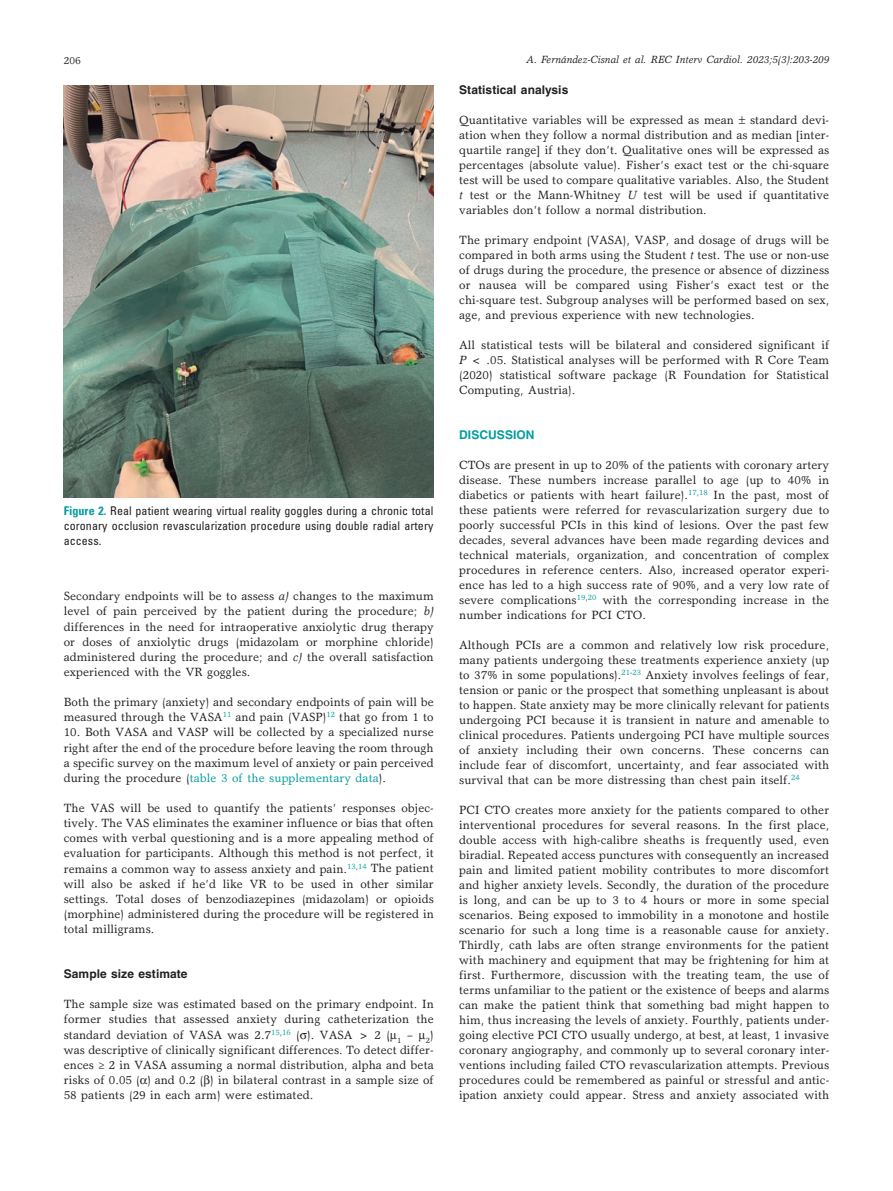
<style>
.page{position:relative;width:893px;height:1191px;background:#fff}
.page>*{position:absolute;margin:0;border:0;box-sizing:border-box;transform-origin:0 0}
.t1{font:12px/15px "Garth Graphic Std";letter-spacing:.005em;color:#231f20;text-align:justify}
.t2{font:condensed 12px/15px "Univers LT Std";letter-spacing:.005em;color:#231f20;text-align:justify}
.t3{font:700 12px "Helvetica LT Std";letter-spacing:.005em;color:#231f20}
.t4{font:700 12px "Helvetica LT Std";letter-spacing:.005em;color:#009d9d}
.t5{font:italic 10.5px "Garth Graphic Std";letter-spacing:.005em;color:#231f20}
.t6{font:10.5px "Garth Graphic Std";color:#231f20}
.s1{font-weight:700;color:#009d9d}
.s2{font-style:italic}
.s3{color:#009d9d}
</style>
<div class="page">
<img style="left:64px;top:85px;width:370px;height:412px">
<p class="t6" style="left:64px;top:54px;width:19px">206</p>
<p class="t5" style="left:526px;top:53px;width:304px">A. Fernández-Cisnal et al. REC Interv Cardiol. 2023;5(3):203-209</p>
<p class="t2" style="left:64px;top:503px;width:371px"><span class="s1">Figure 2.</span> Real patient wearing virtual reality goggles during a chronic total coronary occlusion revascularization procedure using double radial artery access.</p>
<p class="t1" style="left:64px;top:588px;width:371px">Secondary endpoints will be to assess <span class="s2">a)</span> changes to the maximum level of pain perceived by the patient during the procedure; <span class="s2">b) </span>differences in the need for intraoperative anxiolytic drug therapy or doses of anxiolytic drugs (midazolam or morphine chloride) administered during the procedure; and <span class="s2">c)</span> the overall satisfaction experienced with the VR goggles.</p>
<p class="t1" style="left:64px;top:694px;width:371px">Both the primary (anxiety) and secondary endpoints of pain will be measured through the VASA<sup>11</sup> and pain (VASP)<sup>12</sup> that go from 1 to</p>
<p class="t1" style="left:64px;top:724px;width:371px">10. Both VASA and VASP will be collected by a specialized nurse right after the end of the procedure before leaving the room through a specific survey on the maximum level of anxiety or pain perceived during the procedure (<span class="s3">table 3 of the supplementary data</span>).</p>
<p class="t1" style="left:64px;top:800px;width:372px">The VAS will be used to quantify the patients’ responses objec&shy;tively. The VAS eliminates the examiner influence or bias that often comes with verbal questioning and is a more appealing method of evaluation for participants. Although this method is not perfect, it remains a common way to assess anxiety and pain.<sup>13</sup><sup>,</sup><sup>14</sup> The patient will also be asked if he’d like VR to be used in other similar settings. Total doses of benzodiazepines (midazolam) or opioids (morphine) administered during the procedure will be registered in total milligrams.</p>
<p class="t3" style="left:64px;top:966px;width:125px">Sample size estimate</p>
<p class="t1" style="left:64px;top:996px;width:371px">The sample size was estimated based on the primary endpoint. In former studies that assessed anxiety during catheterization the standard deviation of VASA was 2.7<sup>15</sup><sup>,</sup><sup>16</sup> ( ). VASA &gt; 2 ( <sub>1</sub> – <sub>2</sub>) was descriptive of clinically significant differences. To detect differ&shy;ences ≥ 2 in VASA assuming a normal distribution, alpha and beta risks of 0.05 ( ) and 0.2 ( ) in bilateral contrast in a sample size of 58 patients (29 in each arm) were estimated.</p>
<p class="t3" style="left:459px;top:82px;width:111px">Statistical analysis</p>
<p class="t1" style="left:459px;top:112px;width:276px">Quantitative variables will be expressed as mean</p>
<p class="t1" style="left:459px;top:112px;width:371px;text-indent:291px">standard devi&shy;ation when they follow a normal distribution and as median [inter&shy;quartile range] if they don’t. Qualitative ones will be expressed as percentages (absolute value). Fisher’s exact test or the chi-square test will be used to compare qualitative variables. Also, the Student <span class="s2">t</span> test or the Mann-Whitney <span class="s2">U</span> test will be used if quantitative variables don’t follow a normal distribution.</p>
<p class="t1" style="left:459px;top:232px;width:372px">The primary endpoint (VASA), VASP, and dosage of drugs will be compared in both arms using the Student <span class="s2">t</span> test. The use or non-use of drugs during the procedure, the presence or absence of dizziness or nausea will be compared using Fisher’s exact test or the chi-square test. Subgroup analyses will be performed based on sex, age, and previous experience with new technologies.</p>
<p class="t1" style="left:459px;top:337px;width:372px">All statistical tests will be bilateral and considered significant if <span class="s2">P</span> &lt; .05. Statistical analyses will be performed with R Core Team (2020) statistical software package (R Foundation for Statistical Computing, Austria).</p>
<p class="t4" style="left:459px;top:427px;width:77px">DISCUSSION</p>
<p class="t1" style="left:459px;top:457px;width:372px">CTOs are present in up to 20% of the patients with coronary artery disease. These numbers increase parallel to age (up to 40% in diabetics or patients with heart failure).<sup>17</sup><sup>,</sup><sup>18</sup> In the past, most of these patients were referred for revascularization surgery due to poorly successful PCIs in this kind of lesions. Over the past few decades, several advances have been made regarding devices and technical materials, organization, and concentration of complex procedures in reference centers. Also, increased operator experi&shy;ence has led to a high success rate of 90%, and a very low rate of severe complications<sup>19</sup><sup>,</sup><sup>20</sup> with the corresponding increase in the number indications for PCI CTO.</p>
<p class="t1" style="left:459px;top:637px;width:372px">Although PCIs are a common and relatively low risk procedure, many patients undergoing these treatments experience anxiety (up to 37% in some populations).<sup>21</sup><sup>-</sup><sup>23</sup> Anxiety involves feelings of fear, tension or panic or the prospect that something unpleasant is about to happen. State anxiety may be more clinically relevant for patients undergoing PCI because it is transient in nature and amenable to clinical procedures. Patients undergoing PCI have multiple sources of anxiety including their own concerns. These concerns can include fear of discomfort, uncertainty, and fear associated with survival that can be more distressing than chest pain itself.<sup>24</sup></p>
<p class="t1" style="left:459px;top:802px;width:372px">PCI CTO creates more anxiety for the patients compared to other interventional procedures for several reasons. In the first place, double access with high-calibre sheaths is frequently used, even biradial. Repeated access punctures with consequently an increased pain and limited patient mobility contributes to more discomfort and higher anxiety levels. Secondly, the duration of the procedure is long, and can be up to 3 to 4 hours or more in some special scenarios. Being exposed to immobility in a monotone and hostile scenario for such a long time is a reasonable cause for anxiety.<br>Thirdly, cath labs are often strange environments for the patient with machinery and equipment that may be frightening for him at first. Furthermore, discussion with the treating team, the use of terms unfamiliar to the patient or the existence of beeps and alarms can make the patient think that something bad might happen to him, thus increasing the levels of anxiety. Fourthly, patients under&shy;going elective PCI CTO usually undergo, at best, at least, 1 invasive coronary angiography, and commonly up to several coronary inter&shy;ventions including failed CTO revascularization attempts. Previous procedures could be remembered as painful or stressful and antic&shy;ipation anxiety could appear. Stress and anxiety associated with</p>
</div>
